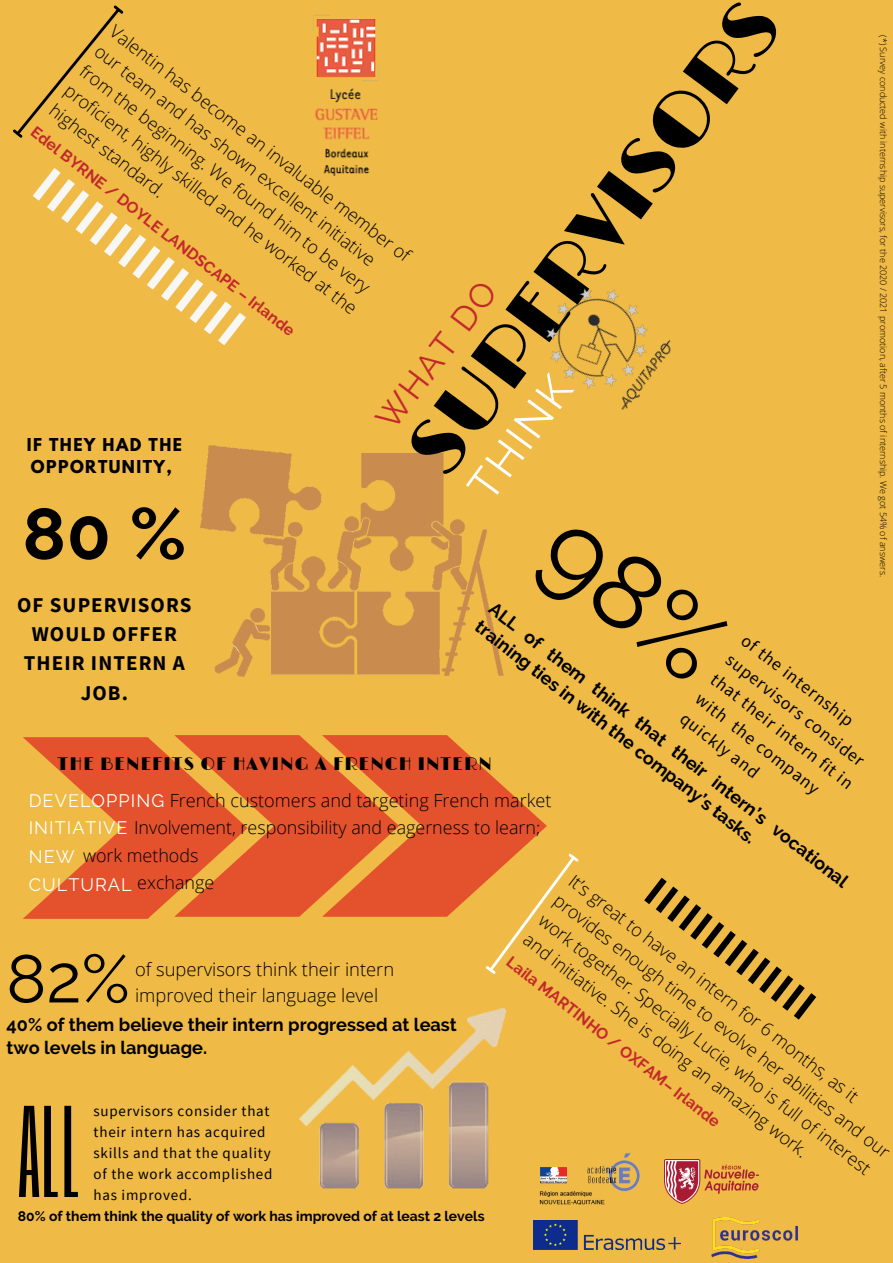
<style>
.page{position:relative;width:893px;height:1263px;background:#efba45}
.page>*{position:absolute;margin:0;border:0;box-sizing:border-box;transform-origin:0 0}
.t1{font:108.07px "Six Caps";color:#000}
.t2{font:79.28px "Limelight";color:#000}
.t3{font:700 72px "Raleway";color:#000}
.t4{font:67.5px "Raleway";color:#000}
.t5{font:43.65px "Raleway";color:#fff}
.t6{font:34.05px "Raleway";color:#c3292c}
.t7{font:700 21px/29.2px "Source Sans Pro";letter-spacing:.05em;color:#000;text-align:center}
.t8{font:300 18.38px/25.3px "Open Sans";color:#000}
.t9{font:700 18.15px/22.6px "Raleway";color:#000}
.t10{font:300 18.08px "Open Sans";color:#000}
.t11{font:300 18px/25px "Open Sans";color:#000}
.t12{font:18px "Limelight";letter-spacing:.06em;color:#000}
.t13{font:18px "Raleway";letter-spacing:.06em;color:#fff}
.t14{font:300 17.92px "Open Sans";color:#000}
.t15{font:17.85px/24.8px "Source Sans Pro";color:#000}
.t16{font:700 15.75px "Raleway";color:#c3292c}
.t17{font:700 15.75px/22px "League Spartan";letter-spacing:.09em;color:#000}
.t18{font:15px/20.9px "Source Sans Pro";letter-spacing:.05em;color:#000}
.t19{font:700 13.88px "Raleway";color:#000}
.t20{font:300 9px "Open Sans";color:#000}
.s1{font-family:"Raleway";font-weight:400;font-size:18px;color:#fff}
</style>
<div class="page">
<svg style="left:644px;top:878px;width:172px;height:142px"></svg>
<svg style="left:33px;top:168px;width:213px;height:177px"></svg>
<img style="left:200px;top:445px;width:304px;height:232px">
<svg style="left:13px;top:5px;width:111px;height:133px"></svg>
<img style="left:299px;top:1008px;width:208px;height:181px">
<img style="left:539px;top:1153px;width:101px;height:52px">
<img style="left:533px;top:1220px;width:147px;height:30px">
<img style="left:664px;top:1159px;width:94px;height:44px">
<img style="left:711px;top:1218px;width:86px;height:40px">
<img style="left:313px;top:15px;width:66px;height:161px">
<img style="left:546px;top:288px;width:125px;height:122px">
<svg style="left:23px;top:735px;width:556px;height:239px"></svg>
<p class="t2" style="left:388px;top:436px;width:567px;rotate:-53deg">SUPERVISORS</p>
<p class="t11" style="left:121px;top:18px;width:375px;rotate:38deg">Valentin has become an invaluable member of our team and has shown excellent initiative from the beginning. We found him to be very proficient, highly skilled and he worked at the highest standard.</p>
<p class="t16" style="left:39px;top:122px;width:331px;rotate:38deg">Edel BYRNE / DOYLE LANDSCAPE – Irlande</p>
<p class="t6" style="left:368px;top:413px;width:177px;rotate:-53deg">WHAT DO</p>
<p class="t5" style="left:457px;top:480px;width:143px;rotate:-54deg">THINK</p>
<p class="t17" style="left:27px;top:436px;width:157px">IF THEY HAD THE<br>OPPORTUNITY,</p>
<p class="t3" style="left:22px;top:491px;width:165px">80 %</p>
<p class="t20" style="left:890px;top:35px;width:543px;rotate:90deg">(*) Survey conducted with internship supervisors, for the 2020 / 2021 promotion, after 5 months of internship. We got 54% of answers.</p>
<p class="t7" style="left:17px;top:590px;width:176px">OF SUPERVISORS<br>WOULD OFFER<br>THEIR INTERN A<br>JOB.</p>
<p class="t9" style="left:498px;top:597px;width:452px;rotate:38deg">ALL of them think that their intern’s vocational training ties in with the company’s tasks.</p>
<p class="t15" style="left:751px;top:628px;width:177px;rotate:38deg">of the internship supervisors consider that their intern fit in with the company quickly and</p>
<p class="t12" style="left:58px;top:753px;width:436px">THE BENEFITS OF HAVING A FRENCH INTERN</p>
<p class="t10" style="left:29px;top:788px;width:524px"><span class="s1">DEVELOPPING</span> French customers and targeting French market</p>
<p class="t14" style="left:29px;top:815px;width:513px"><span class="s1">INITIATIVE</span> Involvement, responsibility and eagerness to learn;</p>
<p class="t13" style="left:29px;top:846px;width:47px">NEW</p>
<p class="t14" style="left:83px;top:843px;width:117px">work methods</p>
<p class="t13" style="left:29px;top:874px;width:105px">CULTURAL</p>
<p class="t14" style="left:137px;top:870px;width:79px">exchange</p>
<p class="t11" style="left:580px;top:867px;width:421px;rotate:38deg">It’s great to have an intern for 6 months, as it provides enough time to evolve her abilities and our work together. Specially Lucie, who is full of interest and initiative. She is doing an amazing work.</p>
<p class="t4" style="left:6px;top:939px;width:125px">82%</p>
<p class="t8" style="left:135px;top:956px;width:261px">of supervisors think their intern improved their language level</p>
<p class="t9" style="left:7px;top:1013px;width:452px">40% of them believe their intern progressed at least two levels in language.</p>
<p class="t16" style="left:514px;top:953px;width:267px;rotate:38deg">Laila MARTINHO / OXFAM– Irlande</p>
<p class="t1" style="left:17px;top:1078px;width:65px">ALL</p>
<p class="t18" style="left:94px;top:1100px;width:180px">supervisors consider that their intern has acquired skills and that the quality of the work accomplished has improved.</p>
<p class="t19" style="left:18px;top:1208px;width:468px">80% of them think the quality of work has improved of at least 2 levels</p>
</div>
